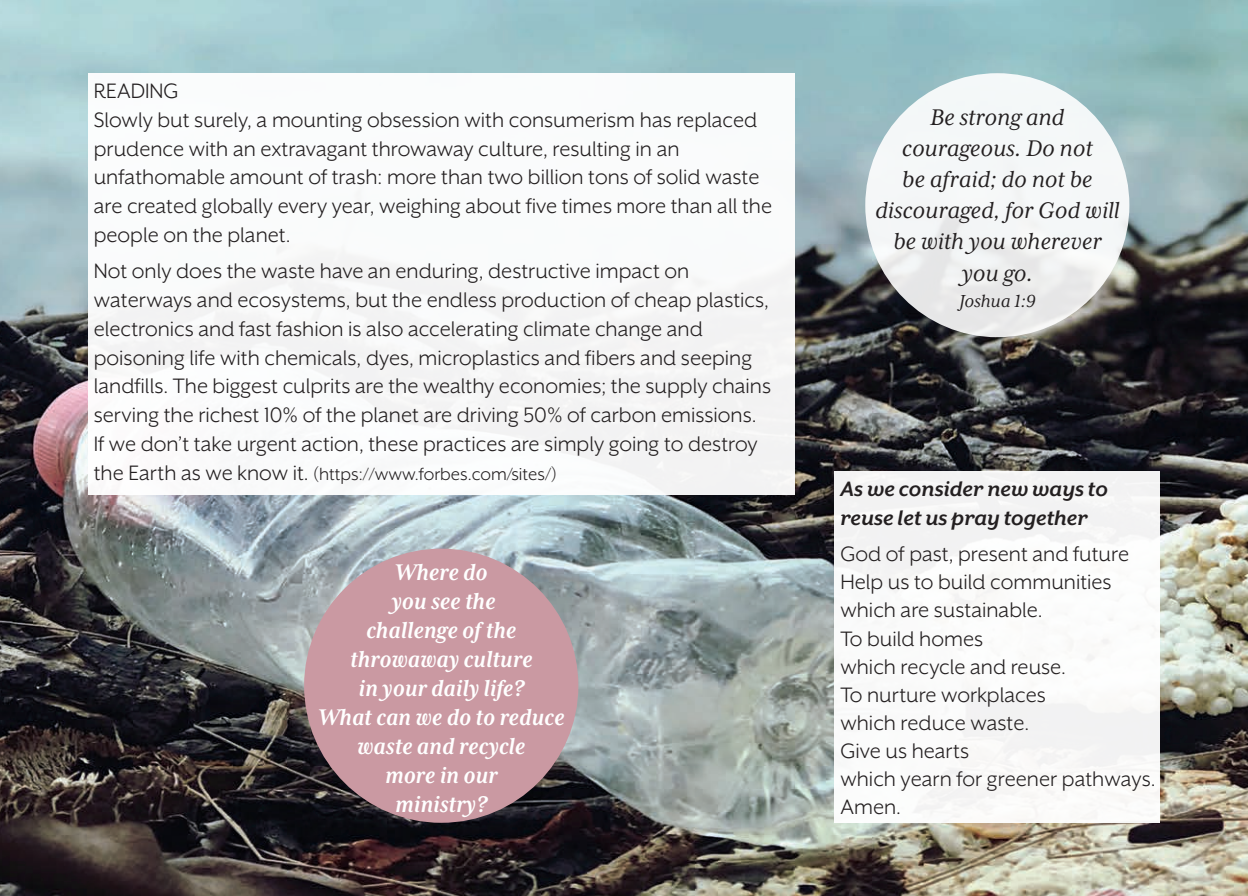
<style>
.page{position:relative;width:1248px;height:896px;background:#fff}
.page>*{position:absolute;margin:0;border:0;box-sizing:border-box;transform-origin:0 0}
.t1{font:italic 700 26px/29px "Mrs Eaves XL Serif Nar OT";color:#fff;text-align:center}
.t2{font:italic 26px/31.2px "Mrs Eaves XL Serif OT";color:#231f20;text-align:center}
.t3{font:24px/28.8px "Mr Eaves XL San OT";color:#231f20}
.t4{font:italic 700 24px/28.8px "Mr Eaves XL San OT";color:#231f20}
.t5{font:20px "Mr Eaves XL San OT";color:#231f20}
.t6{font:italic 20px "Mrs Eaves XL Serif OT";color:#231f20}
.s1{font-size:24px}
</style>
<div class="page">
<img style="left:0;top:0;width:1247px;height:896px">
<div style="left:88px;top:73px;width:706px;height:421px;background:#fff"></div>
<div style="left:304px;top:548px;width:274px;height:275px;background:#ca99a2;border-radius:50%"></div>
<div style="left:834px;top:471px;width:325px;height:352px;background:#fff"></div>
<div style="left:865px;top:73px;width:264px;height:264px;background:linear-gradient(to right,#f0f2f3,#f3f5f6);border-radius:50%"></div>
<p class="t3" style="left:94px;top:76px;width:679px">READING<br>Slowly but surely, a mounting obsession with consumerism has replaced prudence with an extravagant throwaway culture, resulting in an unfathomable amount of trash: more than two billion tons of solid waste are created globally every year, weighing about five times more than all the people on the planet.</p>
<p class="t3" style="left:94px;top:256px;width:678px">Not only does the waste have an enduring, destructive impact on waterways and ecosystems, but the endless production of cheap plastics, electronics and fast fashion is also accelerating climate change and poisoning life with chemicals, dyes, microplastics and fibers and seeping landfills. The biggest culprits are the wealthy economies; the supply chains serving the richest 10% of the planet are driving 50% of carbon emissions.<br>If we don’t take urgent action, these practices are simply going to destroy</p>
<p class="t5" style="left:94px;top:464px;width:464px"><span class="s1">the Earth as we know it.</span> (https://www.forbes.com/sites/)</p>
<p class="t1" style="left:318px;top:558px;width:248px">Where do<br>you see the<br>challenge of the throwaway culture<br>in your daily life?<br>What can we do to reduce waste and recycle<br>more in our<br>ministry?</p>
<p class="t2" style="left:875px;top:101px;width:246px">Be strong and courageous. Do not<br>be afraid; do not be discouraged, for God will be with you wherever you go.</p>
<p class="t6" style="left:959px;top:291px;width:78px">Joshua 1:9</p>
<p class="t4" style="left:840px;top:475px;width:269px">As we consider new ways to reuse let us pray together</p>
<p class="t3" style="left:840px;top:540px;width:316px;line-height:28px">God of past, present and future<br>Help us to build communities which are sustainable.<br>To build homes<br>which recycle and reuse.<br>To nurture workplaces<br>which reduce waste.<br>Give us hearts<br>which yearn for greener pathways.<br>Amen.</p>
</div>
